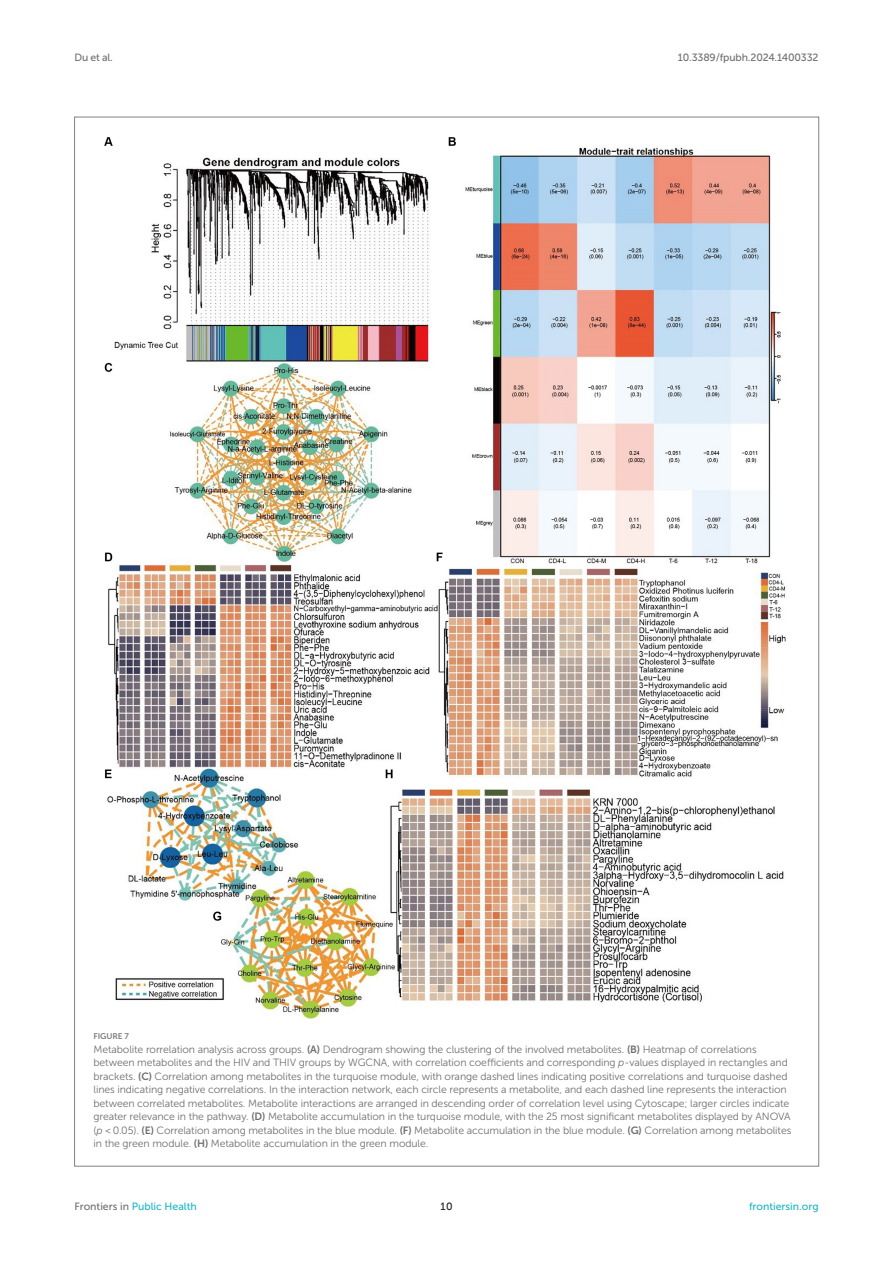
<style>
.page{position:relative;width:893px;height:1263px;background:#fff}
.page>*{position:absolute;margin:0;border:0;box-sizing:border-box;transform-origin:0 0}
.FIG_LEG{font:10.5px/13.5px "Museo Sans 300";letter-spacing:-.01em;color:#706f70}
.t1{font:10.5px "Museo Sans 500";color:#1db5c3}
.t2{font:10.5px "Museo Sans 500";letter-spacing:-.015em;color:#706f70}
.t3{font:10.5px "Museo Sans 500";color:#1b1c1b}
.FIG_HD{font:8.25px "Museo Sans 700";letter-spacing:-.01em;color:#7e7f7f}
.s1{font-family:"Museo Sans 700"}
.s2{font-style:italic}
.s3{color:#706f70}
</style>
<div class="page">
<img style="left:104px;top:137px;width:682px;height:882px">
<p class="t2" style="left:74px;top:51px;width:40px">Du et al.</p>
<p class="t2" style="left:678px;top:51px;width:142px">10.3389/fpubh.2024.1400332</p>
<p class="FIG_HD" style="left:94px;top:1032px;width:37px">FIGURE 7</p>
<p class="FIG_LEG" style="left:94px;top:1042px;width:699px">Metabolite rorrelation analysis across groups. <span class="s1">(A)</span> Dendrogram showing the clustering of the involved metabolites. <span class="s1">(B)</span> Heatmap of correlations between metabolites and the HIV and THIV groups by WGCNA, with correlation coefficients and corresponding <span class="s2">p</span>-values displayed in rectangles and brackets. <span class="s1">(C)</span> Correlation among metabolites in the turquoise module, with orange dashed lines indicating positive correlations and turquoise dashed lines indicating negative correlations. In the interaction network, each circle represents a metabolite, and each dashed line represents the interaction between correlated metabolites. Metabolite interactions are arranged in descending order of correlation level using Cytoscape; larger circles indicate greater relevance in the pathway. <span class="s1">(D)</span> Metabolite accumulation in the turquoise module, with the 25 most significant metabolites displayed by ANOVA (<span class="s2">p</span> &lt; 0.05). <span class="s1">(E)</span> Correlation among metabolites in the blue module. <span class="s1">(F)</span> Metabolite accumulation in the blue module. <span class="s1">(G)</span> Correlation among metabolites in the green module. <span class="s1">(H)</span> Metabolite accumulation in the green module.</p>
<p class="t1" style="left:74px;top:1200px;width:124px"><span class="s3">Frontiers in</span> Public Health</p>
<p class="t3" style="left:440px;top:1200px;width:14px">10</p>
<p class="t1" style="left:749px;top:1200px;width:71px">frontiersin.org</p>
</div>
